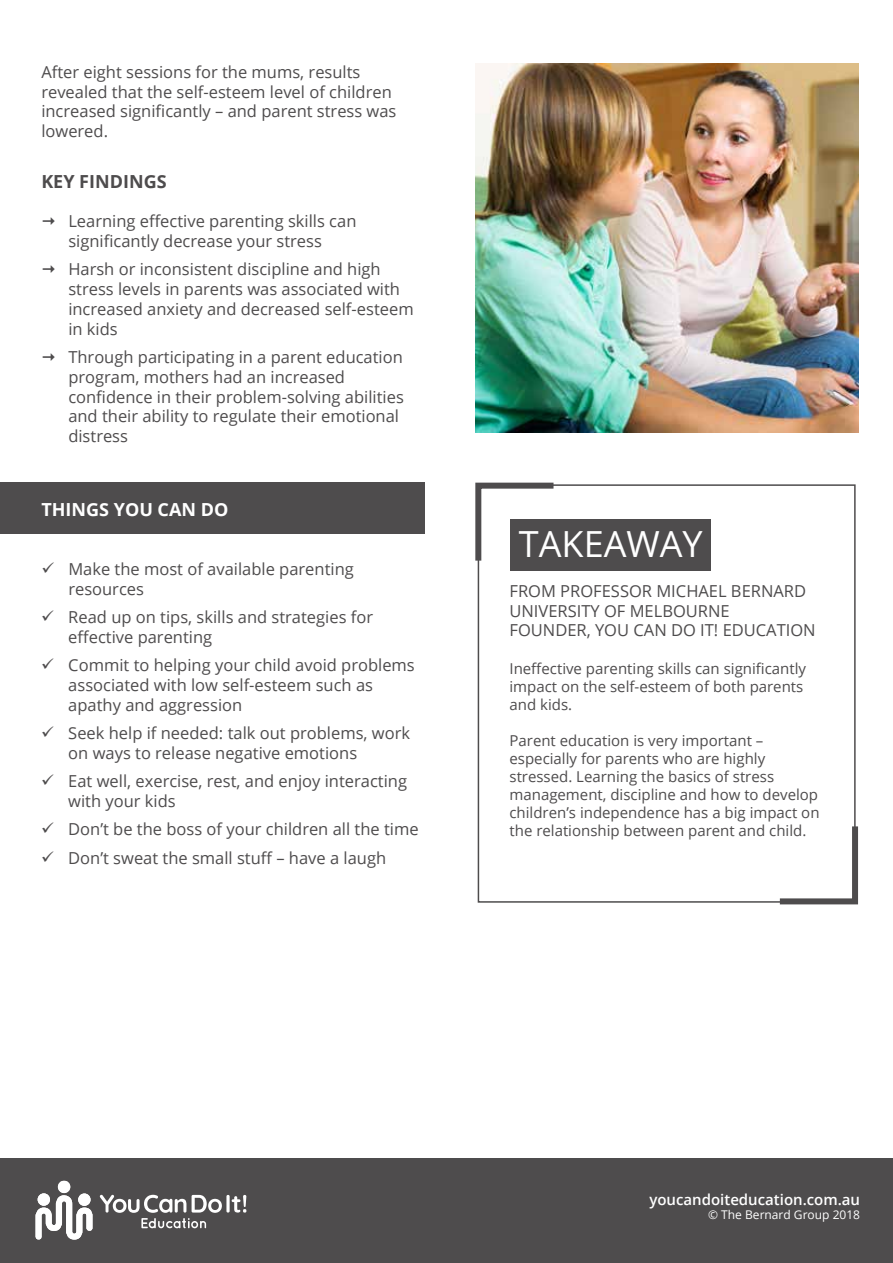
<style>
.page{position:relative;width:893px;height:1263px;background:#fff}
.page>*{position:absolute;margin:0;border:0;box-sizing:border-box;transform-origin:0 0}
.t1{font:36px "Open Sans";color:#fff}
.t2{font:700 18px "Open Sans";color:#fff}
.t3{font:700 18px "Open Sans";color:#4e4c4d}
.t4{font:16.5px/19.8px "Open Sans";color:#4e4c4d}
.t5{font:15px/18px "Open Sans";color:#4e4c4d}
.t6{font:600 15px "Open Sans";color:#fff}
.t7{font:12px "Open Sans";color:#fff}
</style>
<div class="page">
<div style="left:0;top:482px;width:424px;height:52px;background:#4e4c4d"></div>
<img style="left:475px;top:64px;width:383px;height:368px">
<div style="left:510px;top:519px;width:200px;height:51px;background:#4e4c4d"></div>
<svg style="left:475px;top:482px;width:79px;height:85px"></svg>
<svg style="left:779px;top:826px;width:80px;height:79px"></svg>
<div style="left:478px;top:484px;width:378px;height:419px;border:2px solid #4e4c4d"></div>
<div style="left:0;top:1159px;width:893px;height:104px;background:#4e4c4d"></div>
<svg style="left:36px;top:1181px;width:57px;height:58px"></svg>
<svg style="left:100px;top:1195px;width:146px;height:33px"></svg>
<p class="t4" style="left:41px;top:62px;width:357px">After eight sessions for the mums, results revealed that the self-esteem level of children increased significantly – and parent stress was lowered.</p>
<p class="t3" style="left:41px;top:168px;width:127px">KEY FINDINGS</p>
<p class="t4" style="left:68px;top:211px;width:290px">Learning effective parenting skills can significantly decrease your stress</p>
<p class="t4" style="left:68px;top:259px;width:347px">Harsh or inconsistent discipline and high stress levels in parents was associated with increased anxiety and decreased self-esteem in kids</p>
<p class="t4" style="left:68px;top:347px;width:337px">Through participating in a parent education program, mothers had an increased confidence in their problem-solving abilities and their ability to regulate their emotional distress</p>
<p class="t2" style="left:41px;top:496px;width:189px">THINGS YOU CAN DO</p>
<p class="t4" style="left:68px;top:559px;width:287px;text-indent:-27px">✓ Make the most of available parenting resources</p>
<p class="t4" style="left:68px;top:607px;width:306px;text-indent:-27px">✓ Read up on tips, skills and strategies for effective parenting</p>
<p class="t4" style="left:68px;top:655px;width:348px;text-indent:-27px">✓ Commit to helping your child avoid problems associated with low self-esteem such as apathy and aggression</p>
<p class="t4" style="left:68px;top:723px;width:343px;text-indent:-27px">✓ Seek help if needed: talk out problems, work on ways to release negative emotions</p>
<p class="t4" style="left:68px;top:771px;width:340px;text-indent:-27px">✓ Eat well, exercise, rest, and enjoy interacting with your kids</p>
<p class="t4" style="left:41px;top:819px;width:379px">✓ Don’t be the boss of your children all the time</p>
<p class="t4" style="left:41px;top:847px;width:346px">✓ Don’t sweat the small stuff – have a laugh</p>
<h1 class="t1" style="left:519px;top:519px;width:185px">TAKEAWAY</h1>
<p class="t4" style="left:509px;top:581px;width:308px">FROM PROFESSOR MICHAEL BERNARD<br>UNIVERSITY OF MELBOURNE<br>FOUNDER, YOU CAN DO IT! EDUCATION</p>
<p class="t5" style="left:509px;top:659px;width:298px">Ineffective parenting skills can significantly impact on the self-esteem of both parents and kids.</p>
<p class="t5" style="left:509px;top:731px;width:312px">Parent education is very important – especially for parents who are highly stressed. Learning the basics of stress management, discipline and how to develop children’s independence has a big impact on the relationship between parent and child.</p>
<p class="t6" style="left:649px;top:1189px;width:212px">youcandoiteducation.com.au</p>
<p class="t7" style="left:708px;top:1207px;width:153px">© The Bernard Group 2018</p>
</div>
